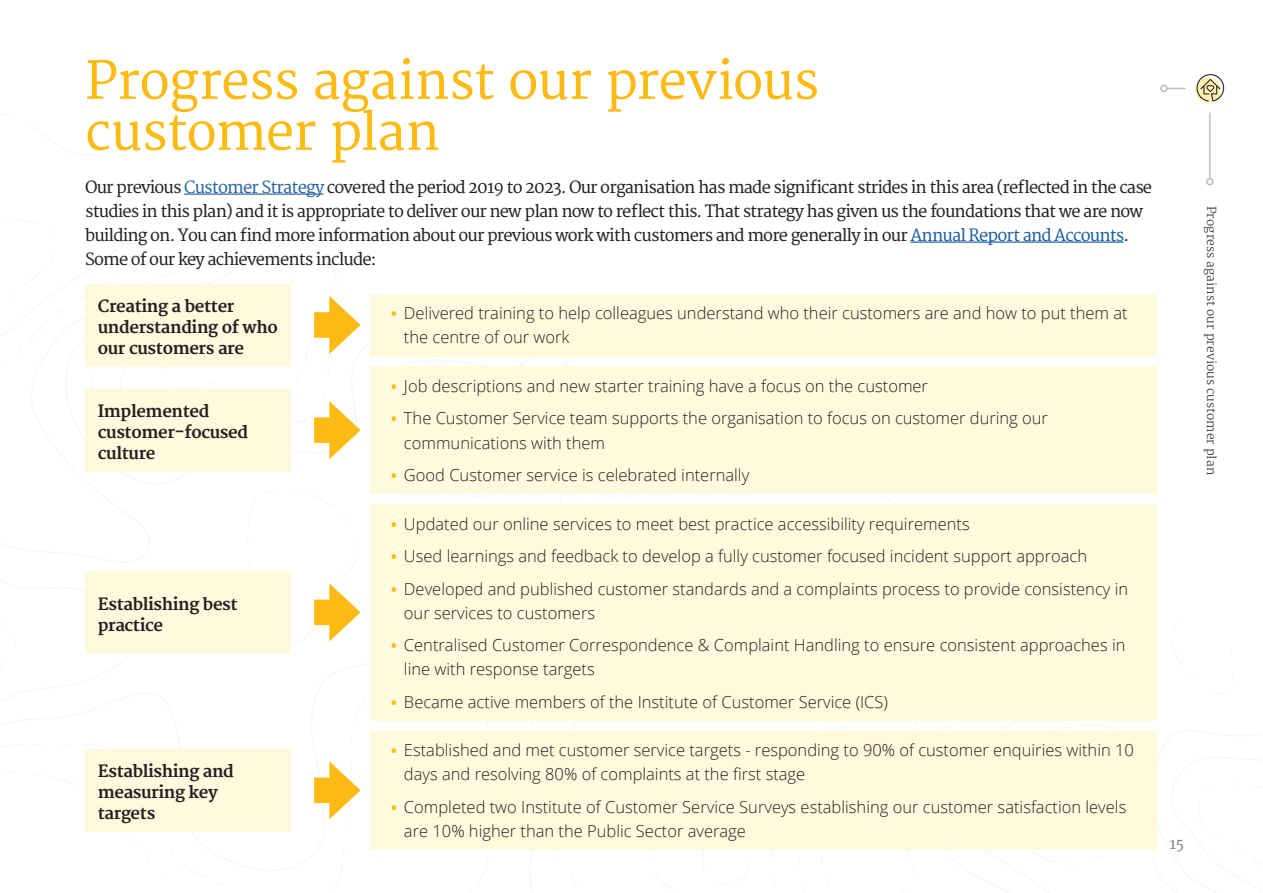
<style>
.page{position:relative;width:1263px;height:893px;background:#fff}
.page>*{position:absolute;margin:0;border:0;box-sizing:border-box;transform-origin:0 0}
.t1{font:51px/51px "Merriweather";letter-spacing:-.02em;color:#fcba13}
.t2{font:300 16.5px/24px "Open Sans";color:#231f20}
.t3{font:16.5px/24px "Merriweather";letter-spacing:-.05em;color:#231f20}
.t4{font:700 16.5px/21px "Merriweather";letter-spacing:-.025em;color:#231f20}
.t5{font:15px "Merriweather";color:#808285}
.t6{font:300 12px "Merriweather";letter-spacing:.005em;color:#231f20}
.s1{color:#2563a1}
.s2{color:#175d9e}
.s3{font-weight:700;font-size:15px;color:#fcba13}
</style>
<div class="page">
<hr style="left:1209px;top:113px;width:1px;height:66px;background:#bcbdc0">
<div style="left:1206px;top:178px;width:7px;height:7px;border:2px solid #bcbdc0;border-radius:50%"></div>
<svg style="left:1160px;top:74px;width:65px;height:98px"></svg>
<div style="left:1160px;top:85px;width:7px;height:7px;border:2px solid #bcbdc0;border-radius:50%"></div>
<hr style="left:184px;top:194px;width:139px;height:1px;background:#2563a1">
<hr style="left:910px;top:242px;width:213px;height:1px;background:#175d9e">
<div style="left:314px;top:312px;width:27px;height:26px;background:#fcba13"></div>
<svg style="left:327px;top:296px;width:34px;height:58px"></svg>
<div style="left:85px;top:283px;width:206px;height:83px;background:#fffadd"></div>
<div style="left:370px;top:294px;width:787px;height:62px;background:#fffadd"></div>
<svg style="left:314px;top:401px;width:47px;height:58px"></svg>
<div style="left:370px;top:367px;width:787px;height:127px;background:#fffadd"></div>
<div style="left:85px;top:389px;width:206px;height:83px;background:#fffadd"></div>
<div style="left:370px;top:504px;width:786px;height:216px;background:#fffadd"></div>
<div style="left:314px;top:600px;width:27px;height:25px;background:#fcba13"></div>
<svg style="left:328px;top:583px;width:33px;height:58px"></svg>
<div style="left:85px;top:571px;width:206px;height:83px;background:#fffadd"></div>
<div style="left:314px;top:777px;width:27px;height:26px;background:#fcba13"></div>
<svg style="left:329px;top:761px;width:32px;height:59px"></svg>
<div style="left:370px;top:731px;width:787px;height:119px;background:#fffadd"></div>
<div style="left:85px;top:749px;width:206px;height:83px;background:#fffadd"></div>
<h2 class="t1" style="left:85px;top:57px;width:736px">Progress against our previous customer plan</h2>
<p class="t3" style="left:85px;top:175px;width:1069px">Our previous <span class="s1">Customer Strategy</span> covered the period 2019 to 2023. Our organisation has made significant strides in this area (reflected in the case studies in this plan) and it is appropriate to deliver our new plan now to reflect this. That strategy has given us the foundations that we are now building on. You can find more information about our previous work with customers and more generally in our <span class="s2">Annual Report and Accounts</span>.<br>Some of our key achievements include:</p>
<p class="t4" style="left:98px;top:296px;width:182px">Creating a better understanding of who our customers are</p>
<p class="t2" style="left:404px;top:301px;width:725px;text-indent:-13px"><span class="s3">•</span> Delivered training to help colleagues understand who their customers are and how to put them at the centre of our work</p>
<p class="t2" style="left:391px;top:374px;width:538px"><span class="s3">•</span> Job descriptions and new starter training have a focus on the customer</p>
<p class="t2" style="left:404px;top:406px;width:645px;text-indent:-13px"><span class="s3">•</span> The Customer Service team supports the organisation to focus on customer during our communications with them</p>
<p class="t2" style="left:391px;top:463px;width:360px"><span class="s3">•</span> Good Customer service is celebrated internally</p>
<p class="t4" style="left:98px;top:401px;width:152px">Implemented customer-focused culture</p>
<p class="t4" style="left:98px;top:594px;width:141px">Establishing best practice</p>
<p class="t4" style="left:98px;top:761px;width:138px">Establishing and measuring key targets</p>
<p class="t2" style="left:391px;top:511px;width:580px"><span class="s3">•</span> Updated our online services to meet best practice accessibility requirements</p>
<p class="t2" style="left:391px;top:544px;width:697px"><span class="s3">•</span> Used learnings and feedback to develop a fully customer focused incident support approach</p>
<p class="t2" style="left:404px;top:576px;width:726px;text-indent:-13px"><span class="s3">•</span> Developed and published customer standards and a complaints process to provide consistency in our services to customers</p>
<p class="t2" style="left:404px;top:633px;width:723px;text-indent:-13px"><span class="s3">•</span> Centralised Customer Correspondence &amp; Complaint Handling to ensure consistent approaches in line with response targets</p>
<p class="t2" style="left:391px;top:689px;width:498px"><span class="s3">•</span> Became active members of the Institute of Customer Service (ICS)</p>
<p class="t2" style="left:404px;top:738px;width:731px;text-indent:-13px"><span class="s3">•</span> Established and met customer service targets - responding to 90% of customer enquiries within 10 days and resolving 80% of complaints at the first stage</p>
<p class="t2" style="left:404px;top:794px;width:724px;text-indent:-13px"><span class="s3">•</span> Completed two Institute of Customer Service Surveys establishing our customer satisfaction levels are 10% higher than the Public Sector average</p>
<p class="t5" style="left:1169px;top:835px;width:16px">15</p>
<p class="t6" style="left:1218px;top:206px;width:271px;rotate:90deg">Progress against our previous customer plan</p>
</div>
